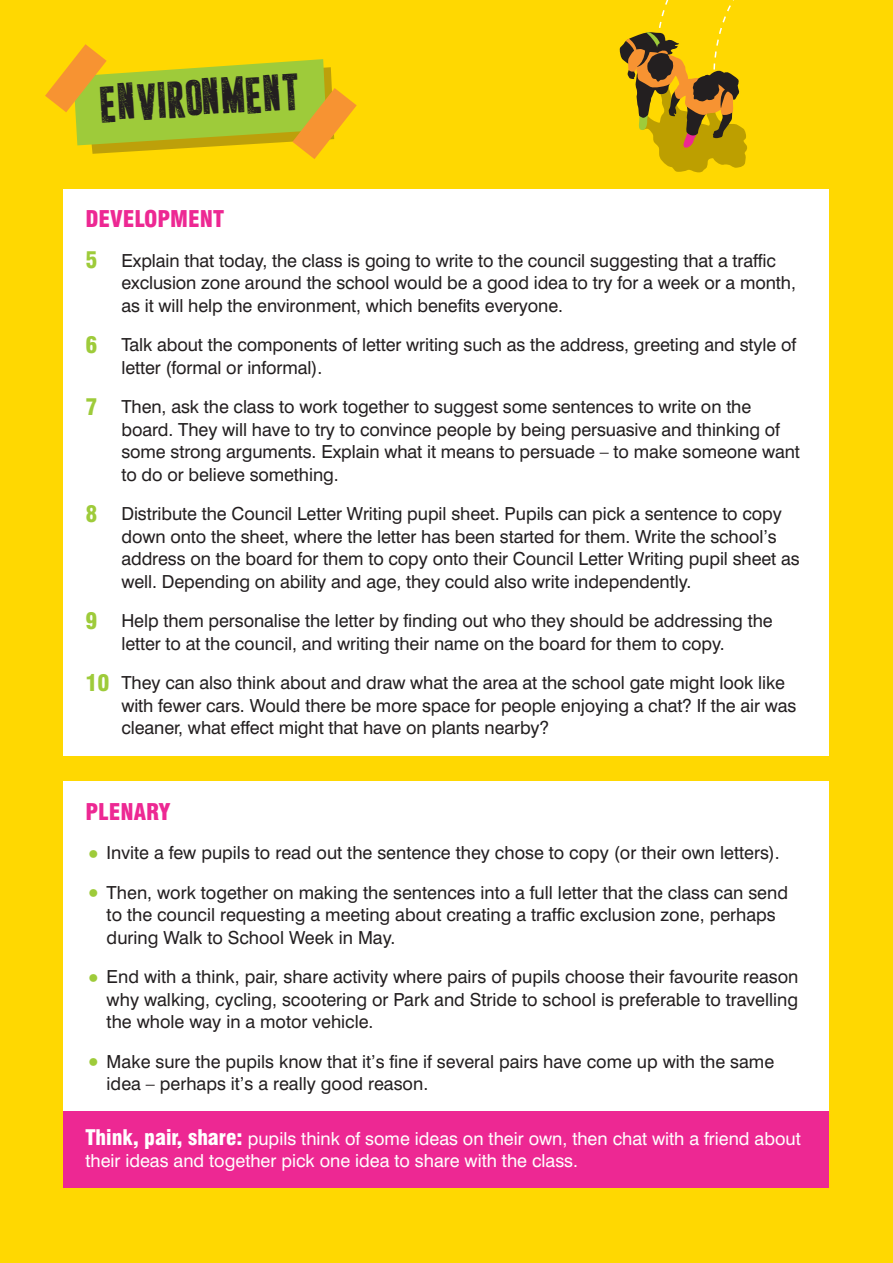
<style>
.page{position:relative;width:893px;height:1263px;background:#ffd801}
.page>*{position:absolute;margin:0;border:0;box-sizing:border-box;transform-origin:0 0}
.t1{font:45px "Living Streets Campaign";color:#231f20}
._1_head{font:900 condensed 22.5px "Swiss 721 BT";color:#ed2893}
._2_text{font:18px/22.5px "Swiss 721 BT";letter-spacing:-.005em;color:#231f20}
._2_text-2{font:18px/22.5px "Swiss 721 BT";color:#fff}
.s1{font-weight:900;font-stretch:condensed;font-size:22.5px;color:#9ecb3a}
.s2{font-size:27px;color:#9ecb3a}
.s3{font-weight:900;font-stretch:condensed;font-size:21px}
</style>
<div class="page">
<div style="left:64px;top:189px;width:765px;height:567px;background:#fff"></div>
<div style="left:64px;top:781px;width:765px;height:330px;background:#fff"></div>
<svg style="left:45px;top:44px;width:312px;height:115px"></svg>
<div style="left:64px;top:1111px;width:765px;height:76px;background:#ed2893"></div>
<svg style="left:619px;top:0;width:128px;height:172px"></svg>
<p class="t1" style="left:100px;top:85px;width:202px;rotate:-4deg">ENVIRONMENT</p>
<p class="_1_head" style="left:85px;top:205px;width:140px">DEVELOPMENT</p>
<p class="_2_text" style="left:121px;top:249px;width:676px;text-indent:-36px"><span class="s1">5</span> Explain that today, the class is going to write to the council suggesting that a traffic exclusion zone around the school would be a good idea to try for a week or a month, as it will help the environment, which benefits everyone.</p>
<p class="_2_text" style="left:121px;top:333px;width:676px;text-indent:-36px"><span class="s1">6</span> Talk about the components of letter writing such as the address, greeting and style of letter (formal or informal).</p>
<p class="_2_text" style="left:121px;top:395px;width:680px;text-indent:-36px"><span class="s1">7</span> Then, ask the class to work together to suggest some sentences to write on the board. They will have to try to convince people by being persuasive and thinking of some strong arguments. Explain what it means to persuade – to make someone want to do or believe something.</p>
<p class="_2_text" style="left:121px;top:502px;width:680px;text-indent:-36px"><span class="s1">8</span> Distribute the Council Letter Writing pupil sheet. Pupils can pick a sentence to copy down onto the sheet, where the letter has been started for them. Write the school’s address on the board for them to copy onto their Council Letter Writing pupil sheet as well. Depending on ability and age, they could also write independently.</p>
<p class="_2_text" style="left:121px;top:609px;width:653px;text-indent:-36px"><span class="s1">9</span> Help them personalise the letter by finding out who they should be addressing the letter to at the council, and writing their name on the board for them to copy.</p>
<p class="_2_text" style="left:121px;top:671px;width:676px;text-indent:-36px"><span class="s1">10</span> They can also think about and draw what the area at the school gate might look like with fewer cars. Would there be more space for people enjoying a chat? If the air was cleaner, what effect might that have on plants nearby?</p>
<p class="_1_head" style="left:85px;top:798px;width:86px">PLENARY</p>
<p class="_2_text" style="left:85px;top:841px;width:696px"><span class="s2">•</span> Invite a few pupils to read out the sentence they chose to copy (or their own letters).</p>
<p class="_2_text" style="left:107px;top:881px;width:683px;text-indent:-21px"><span class="s2">•</span> Then, work together on making the sentences into a full letter that the class can send to the council requesting a meeting about creating a traffic exclusion zone, perhaps during Walk to School Week in May.</p>
<p class="_2_text" style="left:107px;top:965px;width:693px;text-align:justify;text-indent:-21px"><span class="s2">•</span> End with a think, pair, share activity where pairs of pupils choose their favourite reason why walking, cycling, scootering or Park and Stride to school is preferable to travelling the whole way in a motor vehicle.</p>
<p class="_2_text" style="left:107px;top:1050px;width:669px;text-indent:-21px"><span class="s2">•</span> Make sure the pupils know that it’s fine if several pairs have come up with the same idea – perhaps it’s a really good reason.</p>
<p class="_2_text-2" style="left:85px;top:1127px;width:717px"><span class="s3">Think, pair, share:</span> pupils think of some ideas on their own, then chat with a friend about their ideas and together pick one idea to share with the class.</p>
</div>
